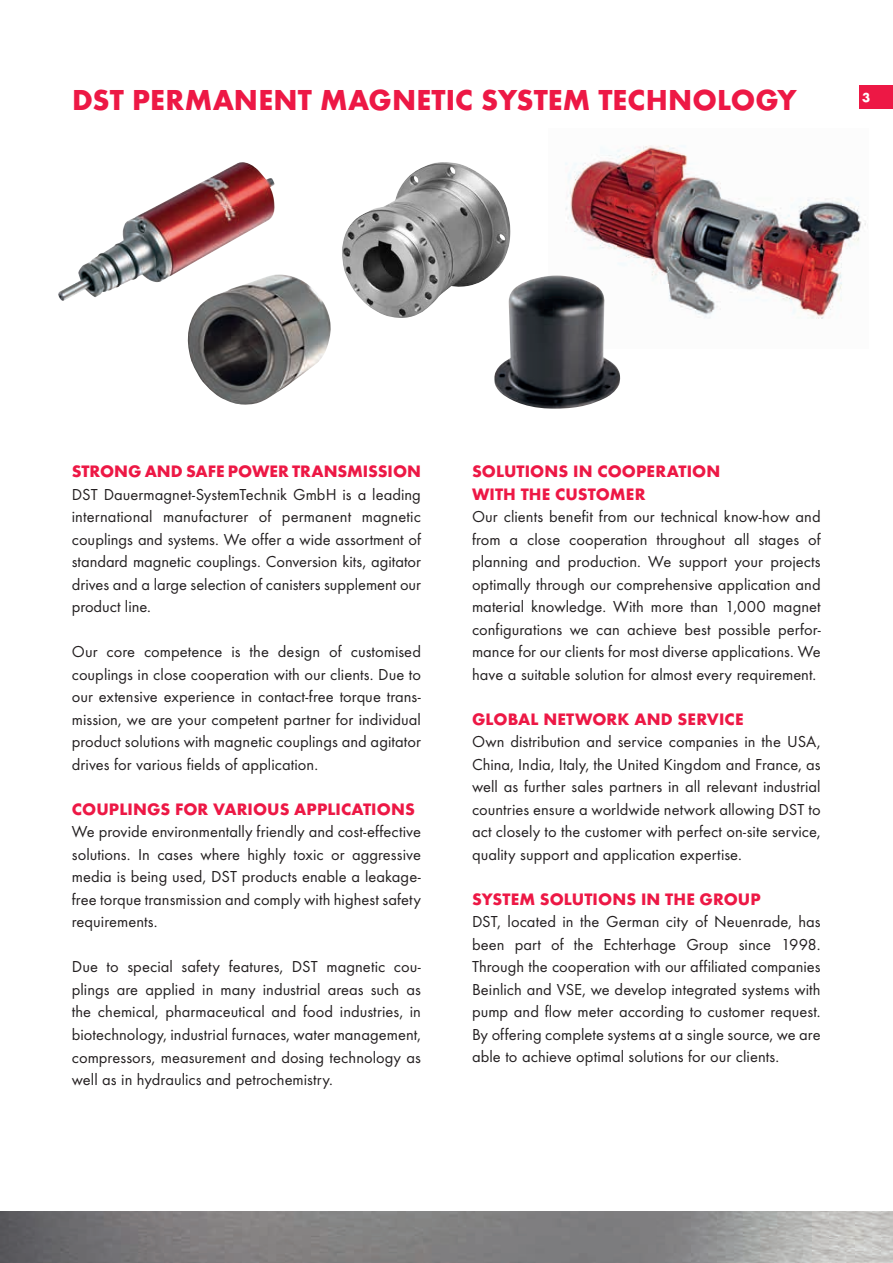
<style>
.page{position:relative;width:893px;height:1263px;background:#fff}
.page>*{position:absolute;margin:0;border:0;box-sizing:border-box;transform-origin:0 0}
.t1{font:800 30px "Function";color:#ed1845}
.t2{font:800 17.25px/22.5px "Function";letter-spacing:.005em;color:#ed1845}
.t3{font:16.5px/22.5px "Function";color:#231f20;text-align:justify}
.t4{font:800 13.5px "Function";color:#fff}
</style>
<div class="page">
<div style="left:859px;top:85px;width:34px;height:24px;background:#ed1845"></div>
<img style="left:565px;top:145px;width:301px;height:174px">
<img style="left:494px;top:275px;width:126px;height:134px">
<img style="left:342px;top:162px;width:168px;height:157px">
<img style="left:58px;top:162px;width:217px;height:139px">
<img style="left:187px;top:274px;width:144px;height:131px">
<img style="left:0;top:1212px;width:893px;height:51px">
<h1 class="t1" style="left:72px;top:82px;width:726px">DST PERMANENT MAGNETIC SYSTEM TECHNOLOGY</h1>
<p class="t4" style="left:862px;top:89px;width:10px">3</p>
<p class="t2" style="left:72px;top:460px;width:351px">STRONG AND SAFE POWER TRANSMISSION</p>
<p class="t3" style="left:72px;top:483px;width:351px">DST Dauermagnet-SystemTechnik GmbH is a leading international manufacturer of permanent magnetic couplings and systems. We offer a wide assortment of standard magnetic couplings. Conversion kits, agitator drives and a large selection of canisters supplement our product line.</p>
<p class="t3" style="left:72px;top:641px;width:351px">Our core competence is the design of customised couplings in close cooperation with our clients. Due to our extensive experience in contact-free torque trans&shy;mission, we are your competent partner for individual product solutions with magnetic couplings and agitator drives for various fields of application.</p>
<p class="t2" style="left:72px;top:798px;width:345px">COUPLINGS FOR VARIOUS APPLICATIONS</p>
<p class="t3" style="left:72px;top:821px;width:351px">We provide environmentally friendly and cost-effective solutions. In cases where highly toxic or aggressive media is being used, DST products enable a leakage&shy;free torque transmission and comply with highest safety requirements.</p>
<p class="t3" style="left:72px;top:956px;width:351px">Due to special safety features, DST magnetic cou&shy;plings are applied in many industrial areas such as the chemical, pharmaceutical and food industries, in biotechnology, industrial furnaces, water management, compressors, measurement and dosing technology as well as in hydraulics and petrochemistry.</p>
<p class="t2" style="left:472px;top:460px;width:250px">SOLUTIONS IN COOPERATION<br>WITH THE CUSTOMER</p>
<p class="t3" style="left:472px;top:506px;width:350px">Our clients benefit from our technical know-how and from a close cooperation throughout all stages of planning and production. We support your projects optimally through our comprehensive application and material knowledge. With more than 1,000 magnet configurations we can achieve best possible perfor&shy;mance for our clients for most diverse applications. We have a suitable solution for almost every requirement.</p>
<p class="t2" style="left:472px;top:708px;width:273px">GLOBAL NETWORK AND SERVICE</p>
<p class="t3" style="left:472px;top:731px;width:350px">Own distribution and service companies in the USA, China, India, Italy, the United Kingdom and France, as well as further sales partners in all relevant industrial countries ensure a worldwide network allowing DST to act closely to the customer with perfect on-site service, quality support and application expertise.</p>
<p class="t2" style="left:472px;top:888px;width:290px">SYSTEM SOLUTIONS IN THE GROUP</p>
<p class="t3" style="left:472px;top:911px;width:350px">DST, located in the German city of Neuenrade, has been part of the Echterhage Group since 1998.<br>Through the cooperation with our affiliated companies Beinlich and VSE, we develop integrated systems with pump and flow meter according to customer request.<br>By offering complete systems at a single source, we are able to achieve optimal solutions for our clients.</p>
</div>
